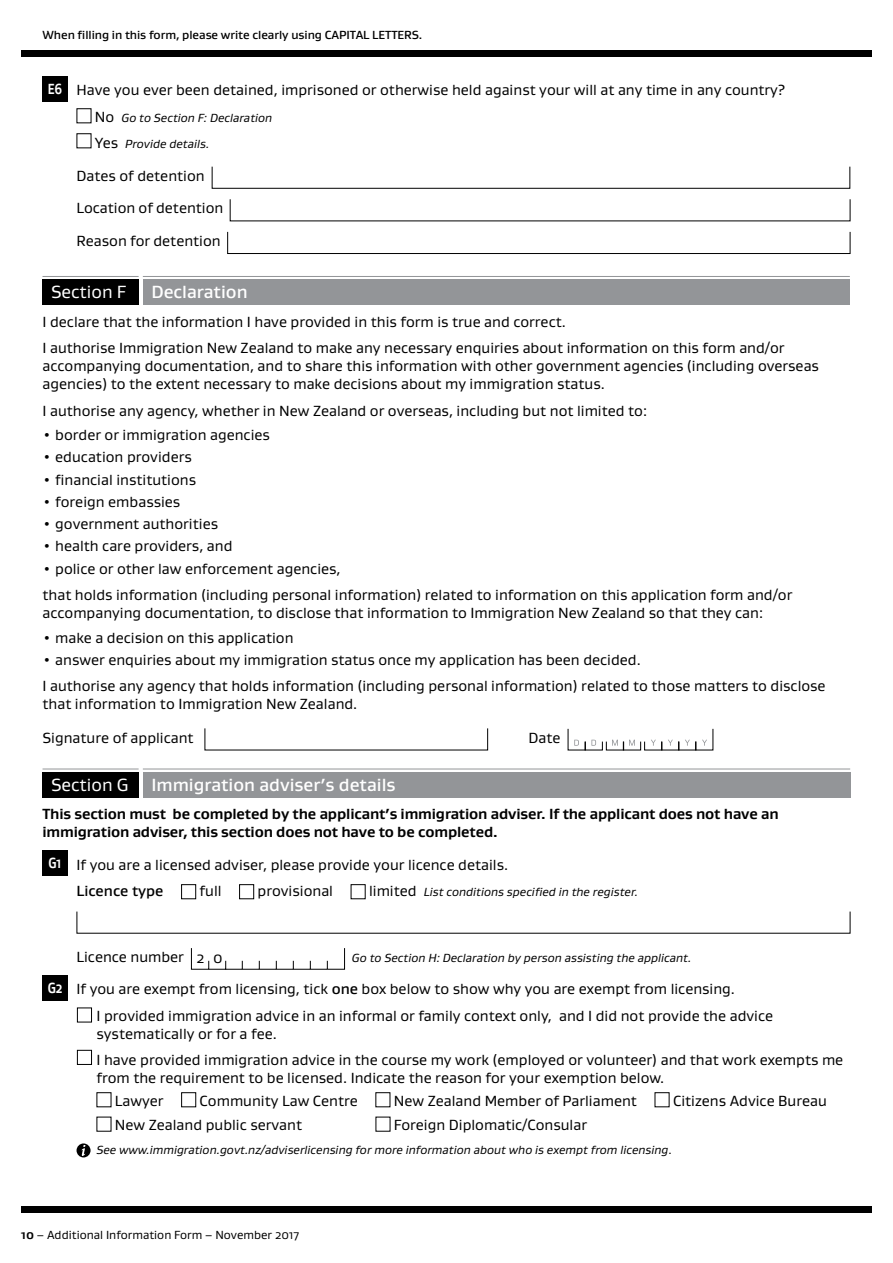
<style>
.page{position:relative;width:893px;height:1263px;background:#fff}
.page>*{position:absolute;margin:0;border:0;box-sizing:border-box;transform-origin:0 0}
.t1{font:500 18px "Gustan";color:#fff}
.t2{font:18px "Gustan";color:#fff}
.t3{font:15px/26.5px "Gustan";color:#000}
.t4{font:700 15px/18px "Gustan";letter-spacing:-.01em;color:#000}
.t5{font:italic 12px "Gustan";color:#000}
.t6{font:500 12px "Gustan";letter-spacing:-.005em;color:#000}
.t7{font:12px "Gustan";color:#000}
.s1{font-weight:700;color:#fff}
.s2{font-style:normal;font-size:15px}
.s3{font-weight:500}
.s4{font-style:normal}
.s5{font-weight:700}
</style>
<div class="page">
<div style="left:21px;top:50px;width:851px;height:7px;background:#000"></div>
<div style="left:21px;top:1206px;width:851px;height:7px;background:#000"></div>
<div style="left:43px;top:76px;width:25px;height:25px;background:#000"></div>
<div style="left:77px;top:108px;width:14px;height:15px;border:1px solid #000"></div>
<div style="left:77px;top:133px;width:14px;height:15px;border:1px solid #000"></div>
<svg style="left:211px;top:166px;width:640px;height:23px"></svg>
<svg style="left:229px;top:199px;width:622px;height:23px"></svg>
<svg style="left:227px;top:231px;width:624px;height:23px"></svg>
<div style="left:43px;top:279px;width:96px;height:25px;background:#000"></div>
<hr style="left:43px;top:276px;width:96px;height:1px;background:#939598">
<div style="left:143px;top:279px;width:707px;height:25px;background:#939598"></div>
<hr style="left:143px;top:276px;width:707px;height:1px;background:#939598">
<svg style="left:204px;top:728px;width:284px;height:23px"></svg>
<svg style="left:567px;top:728px;width:147px;height:23px"></svg>
<div style="left:43px;top:772px;width:96px;height:25px;background:#000"></div>
<hr style="left:43px;top:769px;width:96px;height:1px;background:#939598">
<div style="left:143px;top:772px;width:707px;height:25px;background:#939598"></div>
<hr style="left:143px;top:769px;width:707px;height:1px;background:#939598">
<div style="left:43px;top:850px;width:25px;height:26px;background:#000"></div>
<div style="left:181px;top:884px;width:15px;height:15px;border:1px solid #000"></div>
<div style="left:239px;top:884px;width:15px;height:15px;border:1px solid #000"></div>
<div style="left:351px;top:884px;width:15px;height:15px;border:1px solid #000"></div>
<svg style="left:76px;top:911px;width:775px;height:23px"></svg>
<svg style="left:191px;top:948px;width:154px;height:22px"></svg>
<div style="left:43px;top:975px;width:25px;height:25px;background:#000"></div>
<div style="left:77px;top:1007px;width:15px;height:15px;border:1px solid #000"></div>
<div style="left:77px;top:1050px;width:15px;height:15px;border:1px solid #000"></div>
<div style="left:97px;top:1092px;width:14px;height:15px;border:1px solid #000"></div>
<div style="left:181px;top:1092px;width:15px;height:15px;border:1px solid #000"></div>
<div style="left:375px;top:1092px;width:15px;height:15px;border:1px solid #000"></div>
<div style="left:655px;top:1092px;width:14px;height:15px;border:1px solid #000"></div>
<div style="left:77px;top:1143px;width:14px;height:14px;background:#000;border-radius:50%"></div>
<svg style="left:82px;top:1145px;width:3px;height:11px"></svg>
<p class="t6" style="left:43px;top:27px;width:381px">When filling in this form, please write clearly using CAPITAL LETTERS.</p>
<p class="t3" style="left:48px;top:76px;width:739px"><span class="s1">E6</span> Have you ever been detained, imprisoned or otherwise held against your will at any time in any country?</p>
<p class="t5" style="left:95px;top:110px;width:179px"><span class="s2">No</span> Go to Section F: Declaration</p>
<p class="t5" style="left:95px;top:136px;width:116px"><span class="s2">Yes</span> Provide details.</p>
<p class="t3" style="left:77px;top:159px;width:148px;line-height:32.5px">Dates of detention<br>Location of detention<br>Reason for detention</p>
<p class="t2" style="left:51px;top:280px;width:77px">Section F</p>
<p class="t1" style="left:151px;top:280px;width:98px">Declaration</p>
<p class="t3" style="left:43px;top:308px;width:744px">I declare that the information I have provided in this form is true and correct.<br>I authorise Immigration New Zealand to make any necessary enquiries about information on this form and/or</p>
<p class="t3" style="left:43px;top:357px;width:778px;line-height:18px">accompanying documentation, and to share this information with other government agencies (including overseas agencies) to the extent necessary to make decisions about my immigration status.</p>
<p class="t3" style="left:43px;top:397px;width:606px">I authorise any agency, whether in New Zealand or overseas, including but not limited to:</p>
<p class="t3" style="left:43px;top:421px;width:229px">• border or immigration agencies</p>
<p class="t3" style="left:43px;top:444px;width:151px">• education providers</p>
<p class="t3" style="left:43px;top:466px;width:155px">• financial institutions</p>
<p class="t3" style="left:43px;top:488px;width:139px">• foreign embassies</p>
<p class="t3" style="left:43px;top:510px;width:177px">• government authorities</p>
<p class="t3" style="left:43px;top:533px;width:192px">• health care providers, and</p>
<p class="t3" style="left:43px;top:555px;width:751px">• police or other law enforcement agencies,<br>that holds information (including personal information) related to information on this application form and/or</p>
<p class="t3" style="left:43px;top:599px;width:722px">accompanying documentation, to disclose that information to Immigration New Zealand so that they can:</p>
<p class="t3" style="left:43px;top:624px;width:253px">• make a decision on this application</p>
<p class="t3" style="left:43px;top:646px;width:785px">• answer enquiries about my immigration status once my application has been decided.<br>I authorise any agency that holds information (including personal information) related to those matters to disclose</p>
<p class="t3" style="left:43px;top:690px;width:316px">that information to Immigration New Zealand.</p>
<p class="t3" style="left:43px;top:724px;width:153px">Signature of applicant</p>
<p class="t3" style="left:529px;top:724px;width:34px">Date</p>
<p class="t2" style="left:51px;top:773px;width:79px">Section G</p>
<p class="t1" style="left:151px;top:773px;width:246px">Immigration adviser’s details</p>
<p class="t4" style="left:43px;top:805px;width:738px">This section must be completed by the applicant’s immigration adviser. If the applicant does not have an immigration adviser, this section does not have to be completed.</p>
<p class="t3" style="left:77px;top:851px;width:433px;text-indent:-28px"><span class="s1">G1</span> If you are a licensed adviser, please provide your licence details.<br><span class="s3">Licence type</span></p>
<p class="t3" style="left:200px;top:877px;width:23px">full</p>
<p class="t3" style="left:258px;top:877px;width:77px">provisional</p>
<p class="t5" style="left:369px;top:884px;width:270px"><span class="s2">limited</span> List conditions specified in the register.</p>
<p class="t3" style="left:77px;top:943px;width:148px">Licence number 2 0</p>
<p class="t5" style="left:352px;top:950px;width:341px">Go to Section H: Declaration by person assisting the applicant.</p>
<p class="t3" style="left:97px;top:975px;width:678px;text-indent:-49px"><span class="s1">G2</span> If you are exempt from licensing, tick <span class="s3">one</span> box below to show why you are exempt from licensing.<br>I provided immigration advice in an informal or family context only, and I did not provide the advice</p>
<p class="t3" style="left:97px;top:1020px;width:748px;line-height:26px">systematically or for a fee.<br>I have provided immigration advice in the course my work (employed or volunteer) and that work exempts me</p>
<p class="t3" style="left:115px;top:1066px;width:551px;line-height:23px;text-indent:-18px">from the requirement to be licensed. Indicate the reason for your exemption below.<br>Lawyer</p>
<p class="t3" style="left:200px;top:1087px;width:160px">Community Law Centre</p>
<p class="t3" style="left:394px;top:1087px;width:245px">New Zealand Member of Parliament</p>
<p class="t3" style="left:673px;top:1087px;width:155px">Citizens Advice Bureau</p>
<p class="t3" style="left:115px;top:1111px;width:189px">New Zealand public servant</p>
<p class="t3" style="left:394px;top:1111px;width:195px">Foreign Diplomatic/Consular</p>
<p class="t5" style="left:97px;top:1142px;width:577px">See www.immigration.govt.nz/adviserlicensing for more information about who is exempt from licensing<span class="s4">.</span></p>
<p class="t7" style="left:21px;top:1227px;width:279px"><span class="s5">10</span> – Additional Information Form – November 2017</p>
</div>
